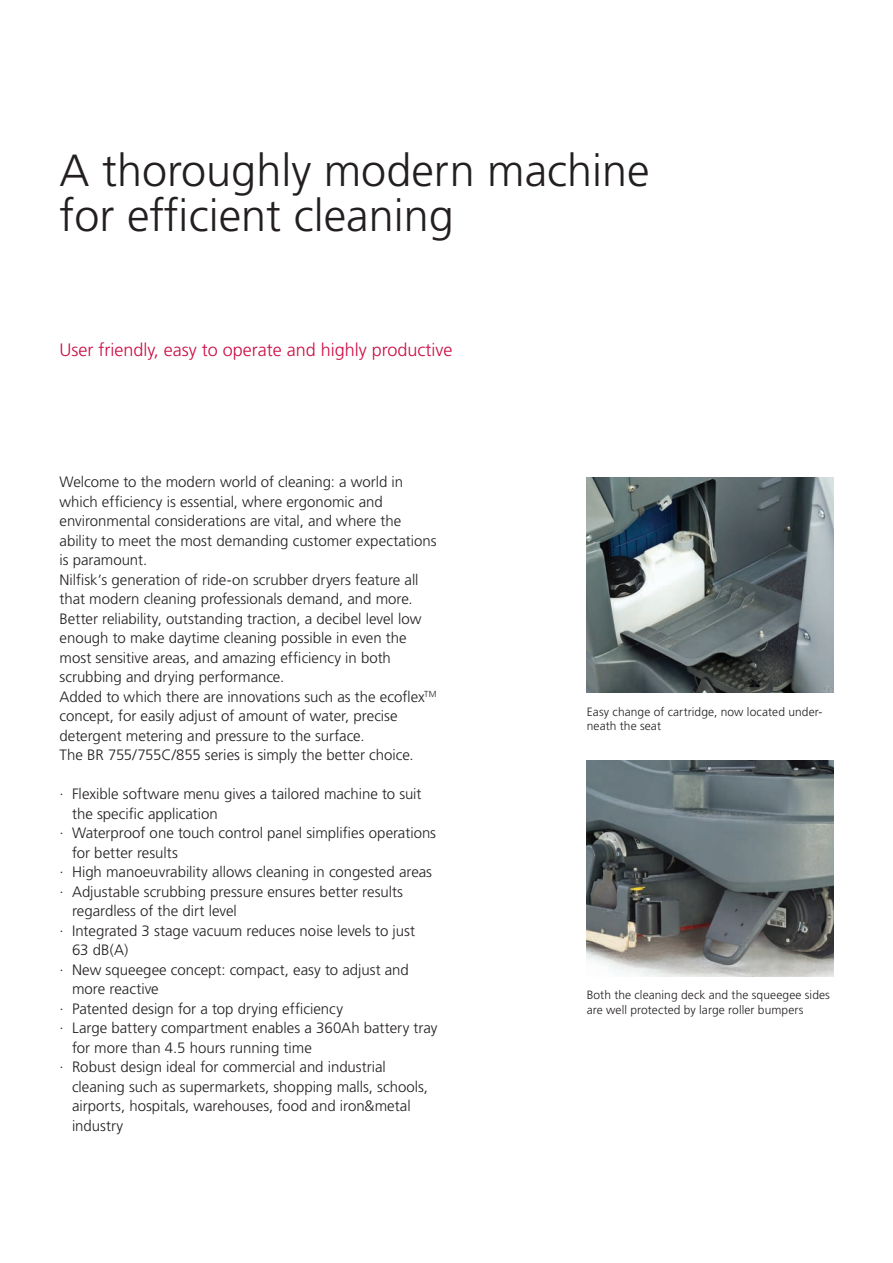
<style>
.page{position:relative;width:893px;height:1263px;background:#fff}
.page>*{position:absolute;margin:0;border:0;box-sizing:border-box;transform-origin:0 0}
.t1{font:300 45px/45px "Frutiger LT Std";color:#231f20}
.t2{font:300 18px "Frutiger LT Std";color:#cd0c44}
.N_Body_text_9_12{font:300 15px/19.5px "Frutiger LT Std";color:#231f20}
.N_Caption_7_9_5{font:300 12px/14.4px "Frutiger LT Std";letter-spacing:.005em;color:#231f20}
</style>
<div class="page">
<img style="left:587px;top:477px;width:246px;height:215px">
<img style="left:587px;top:761px;width:246px;height:215px">
<p class="t1" style="left:60px;top:148px;width:592px">A thoroughly modern machine for efficient cleaning</p>
<p class="t2" style="left:60px;top:340px;width:395px">User friendly, easy to operate and highly productive</p>
<p class="N_Body_text_9_12" style="left:60px;top:472px;width:379px">Welcome to the modern world of cleaning: a world in which efficiency is essential, where ergonomic and environmental considerations are vital, and where the ability to meet the most demanding customer expectations is paramount.</p>
<p class="N_Body_text_9_12" style="left:60px;top:570px;width:363px">Nilfisk’s generation of ride-on scrubber dryers feature all that modern cleaning professionals demand, and more.<br>Better reliability, outstanding traction, a decibel level low enough to make daytime cleaning possible in even the most sensitive areas, and amazing efficiency in both scrubbing and drying performance.</p>
<p class="N_Body_text_9_12" style="left:60px;top:687px;width:378px">Added to which there are innovations such as the ecoflex<sup>TM</sup></p>
<p class="N_Body_text_9_12" style="left:60px;top:706px;width:340px">concept, for easily adjust of amount of water, precise detergent metering and pressure to the surface.</p>
<p class="N_Body_text_9_12" style="left:60px;top:745px;width:356px">The BR 755/755C/855 series is simply the better choice.</p>
<p class="N_Body_text_9_12" style="left:72px;top:784px;width:351px;text-indent:-13px">· Flexible software menu gives a tailored machine to suit the specific application</p>
<p class="N_Body_text_9_12" style="left:72px;top:823px;width:366px;text-indent:-13px">· Waterproof one touch control panel simplifies operations for better results</p>
<p class="N_Body_text_9_12" style="left:60px;top:862px;width:374px">· High manoeuvrability allows cleaning in congested areas</p>
<p class="N_Body_text_9_12" style="left:72px;top:882px;width:333px;text-indent:-13px">· Adjustable scrubbing pressure ensures better results regardless of the dirt level</p>
<p class="N_Body_text_9_12" style="left:72px;top:921px;width:345px;text-indent:-13px">· Integrated 3 stage vacuum reduces noise levels to just<br>63 dB(A)</p>
<p class="N_Body_text_9_12" style="left:72px;top:960px;width:338px;text-indent:-13px">· New squeegee concept: compact, easy to adjust and more reactive</p>
<p class="N_Body_text_9_12" style="left:60px;top:999px;width:285px">· Patented design for a top drying efficiency</p>
<p class="N_Body_text_9_12" style="left:72px;top:1018px;width:367px;text-indent:-13px">· Large battery compartment enables a 360Ah battery tray for more than 4.5 hours running time</p>
<p class="N_Body_text_9_12" style="left:72px;top:1057px;width:358px;text-indent:-13px">· Robust design ideal for commercial and industrial cleaning such as supermarkets, shopping malls, schools, airports, hospitals, warehouses, food and iron&amp;metal industry</p>
<p class="N_Caption_7_9_5" style="left:587px;top:704px;width:237px">Easy change of cartridge, now located under&shy;neath the seat</p>
<p class="N_Caption_7_9_5" style="left:587px;top:988px;width:245px">Both the cleaning deck and the squeegee sides</p>
<p class="N_Caption_7_9_5" style="left:587px;top:1002px;width:218px">are well protected by large roller bumpers</p>
</div>
